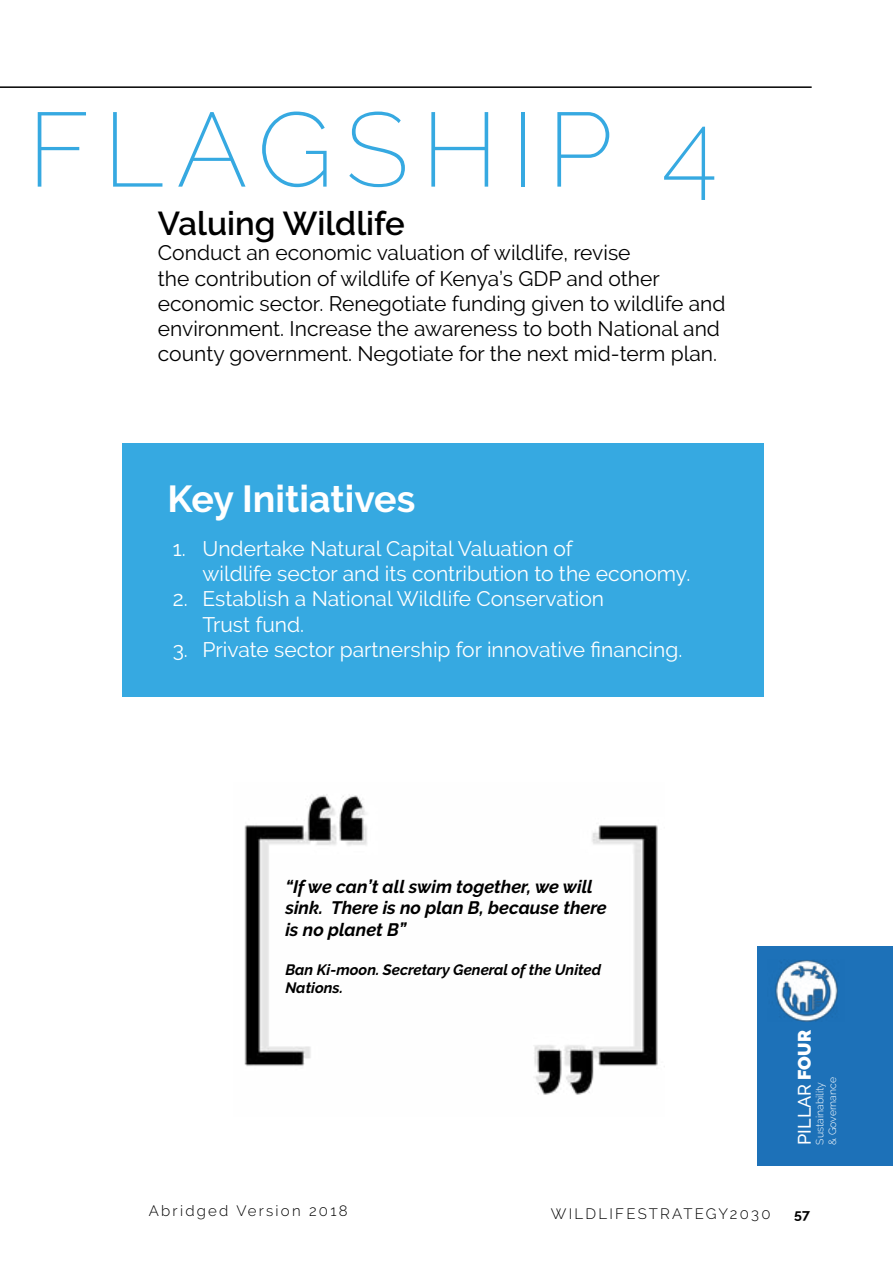
<style>
.page{position:relative;width:893px;height:1263px;background:#fff}
.page>*{position:absolute;margin:0;border:0;box-sizing:border-box;transform-origin:0 0}
.t1{font:200 105px "Raleway";letter-spacing:.12em;color:#36a9e1}
.t2{font:700 37.5px "Raleway";color:#fff}
.t3{font:600 33px "Raleway";color:#000}
.t4{font:21px/25.2px "Raleway";color:#000}
.t5{font:21px/25.2px "Raleway";color:#fff}
.t6{font:italic 700 18px/21.6px "Raleway";color:#000}
.t7{font:500 18px "Raleway";color:#fff}
.t8{font:italic 700 15px/18px "Raleway";color:#000}
.t9{font:300 15px "Raleway";letter-spacing:.15em;color:#000}
.t10{font:700 13.5px "Raleway";color:#000;scale:1.05 1}
.t11{font:300 10.5px/12.6px "Raleway";color:#fff}
.s1{font-weight:900}
</style>
<div class="page">
<img style="left:244px;top:794px;width:414px;height:301px">
<div style="left:758px;top:946px;width:135px;height:219px;background:#1d71b8"></div>
<div style="left:122px;top:443px;width:642px;height:254px;background:#36a9e1"></div>
<hr style="left:0;top:86px;width:812px;height:2px;background:#000">
<img style="left:775px;top:960px;width:63px;height:62px">
<h1 class="t1" style="left:28px;top:88px;width:691px">FLAGSHIP 4</h1>
<h3 class="t3" style="left:158px;top:205px;width:248px">Valuing Wildlife</h3>
<p class="t4" style="left:158px;top:240px;width:569px">Conduct an economic valuation of wildlife, revise<br>the contribution of wildlife of Kenya’s GDP and other economic sector. Renegotiate funding given to wildlife and environment. Increase the awareness to both National and county government. Negotiate for the next mid-term plan.</p>
<h2 class="t2" style="left:167px;top:477px;width:249px">Key Initiatives</h2>
<p class="t5" style="left:202px;top:536px;width:489px;text-indent:-30px">1. Undertake Natural Capital Valuation of<br>wildlife sector and its contribution to the economy.</p>
<p class="t5" style="left:202px;top:586px;width:403px;text-indent:-30px">2. Establish a National Wildlife Conservation<br>Trust fund.</p>
<p class="t5" style="left:173px;top:637px;width:511px">3. Private sector partnership for innovative financing.</p>
<p class="t6" style="left:285px;top:875px;width:323px">“If we can’t all swim together, we will sink. There is no plan B, because there is no planet B”</p>
<p class="t8" style="left:285px;top:961px;width:317px">Ban Ki-moon. Secretary General of the United<br>Nations.</p>
<p class="t7" style="left:794px;top:1145px;width:116px;rotate:-90deg">PILLAR <span class="s1">FOUR</span></p>
<p class="t11" style="left:813px;top:1145px;width:69px;rotate:-90deg">Sustainability &amp; Governance</p>
<p class="t9" style="left:149px;top:1202px;width:200px">Abridged Version 2018</p>
<p class="t9" style="left:551px;top:1204px;width:221px">WILDLIFESTRATEGY2030</p>
<p class="t10" style="left:794px;top:1207px;width:17px">57</p>
</div>
